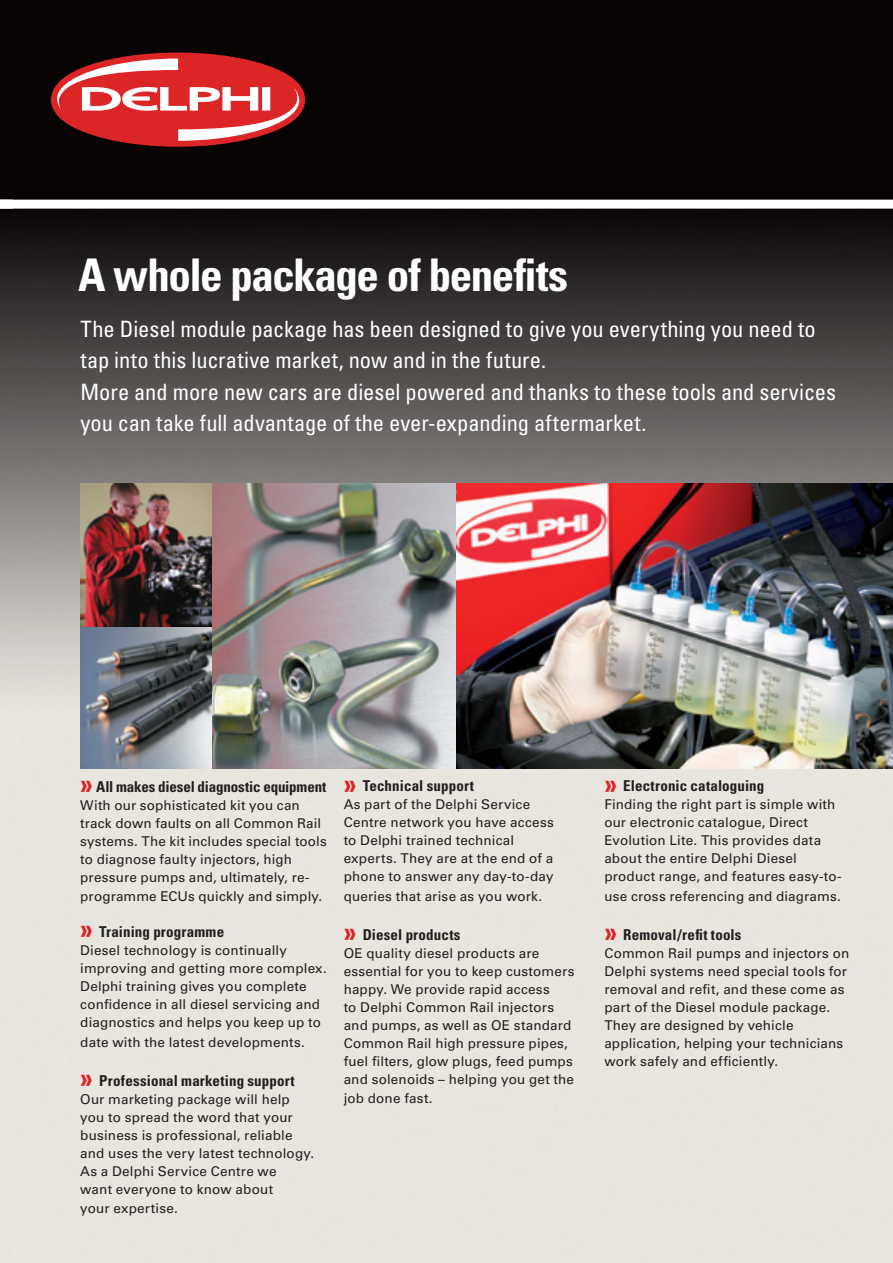
<style>
.page{position:relative;width:893px;height:1263px;background:#fff}
.page>*{position:absolute;margin:0;border:0;box-sizing:border-box;transform-origin:0 0}
.Main_Head{font:700 condensed 45px "Univers";letter-spacing:-.03em;color:#fff}
.Intro{font:condensed 22.5px/31.5px "Univers";color:#fff}
.Sub_Head{font:700 condensed 15px "Univers";letter-spacing:.01em;color:#231f20}
.Body_Copy{font:700 condensed 15px "Univers";letter-spacing:.01em;color:#231f20}
.Sub_Head-2{font:700 condensed 15px "Univers";letter-spacing:-.01em;color:#231f20}
.Body_Copy-2{font:13.5px/18px "Univers";letter-spacing:.01em;color:#231f20}
.s1{font-size:28.5px;color:#dc2526}
</style>
<div class="page">
<img style="left:0;top:0;width:893px;height:1263px">
<div style="left:0;top:200px;width:893px;height:9px;background:#fff"></div>
<svg style="left:51px;top:53px;width:254px;height:94px"></svg>
<img style="left:81px;top:626px;width:132px;height:143px">
<img style="left:81px;top:484px;width:132px;height:142px">
<img style="left:455px;top:484px;width:438px;height:285px">
<img style="left:213px;top:484px;width:242px;height:285px">
<p class="Main_Head" style="left:78px;top:247px;width:492px">A whole package of benefits</p>
<p class="Intro" style="left:81px;top:313px;width:737px">The Diesel module package has been designed to give you everything you need to tap into this lucrative market, now and in the future.</p>
<p class="Intro" style="left:81px;top:376px;width:757px">More and more new cars are diesel powered and thanks to these tools and services you can take full advantage of the ever-expanding aftermarket.</p>
<p class="Sub_Head-2" style="left:80px;top:777px;width:248px"><span class="s1">»</span> All makes diesel diagnostic equipment</p>
<p class="Body_Copy-2" style="left:80px;top:796px;width:248px">With our sophisticated kit you can track down faults on all Common Rail systems. The kit includes special tools to diagnose faulty injectors, high pressure pumps and, ultimately, re-</p>
<p class="Body_Copy-2" style="left:80px;top:887px;width:243px">programme ECUs quickly and simply.</p>
<p class="Sub_Head" style="left:80px;top:922px;width:145px"><span class="s1">»</span> Training programme</p>
<p class="Body_Copy-2" style="left:80px;top:941px;width:248px">Diesel technology is continually improving and getting more complex.<br>Delphi training gives you complete confidence in all diesel servicing and diagnostics and helps you keep up to</p>
<p class="Body_Copy-2" style="left:80px;top:1033px;width:226px">date with the latest developments.</p>
<p class="Sub_Head" style="left:80px;top:1071px;width:216px"><span class="s1">»</span> Professional marketing support</p>
<p class="Body_Copy-2" style="left:80px;top:1090px;width:235px">Our marketing package will help you to spread the word that your business is professional, reliable and uses the very latest technology.<br>As a Delphi Service Centre we<br>want everyone to know about</p>
<p class="Body_Copy-2" style="left:80px;top:1199px;width:99px">your expertise.</p>
<p class="Body_Copy" style="left:344px;top:777px;width:132px"><span class="s1">»</span> Technical support</p>
<p class="Body_Copy-2" style="left:344px;top:795px;width:212px">As part of the Delphi Service<br>Centre network you have access to Delphi trained technical experts. They are at the end of a phone to answer any day-to-day</p>
<p class="Body_Copy-2" style="left:344px;top:887px;width:200px">queries that arise as you work.</p>
<p class="Sub_Head" style="left:344px;top:925px;width:118px"><span class="s1">»</span> Diesel products</p>
<p class="Body_Copy-2" style="left:344px;top:944px;width:232px">OE quality diesel products are essential for you to keep customers happy. We provide rapid access<br>to Delphi Common Rail injectors and pumps, as well as OE standard Common Rail high pressure pipes, fuel filters, glow plugs, feed pumps and solenoids – helping you get the</p>
<p class="Body_Copy-2" style="left:344px;top:1089px;width:90px">job done fast.</p>
<p class="Body_Copy" style="left:604px;top:777px;width:162px"><span class="s1">»</span> Electronic cataloguing</p>
<p class="Body_Copy-2" style="left:604px;top:795px;width:239px">Finding the right part is simple with our electronic catalogue, Direct Evolution Lite. This provides data about the entire Delphi Diesel product range, and features easy-to-</p>
<p class="Body_Copy-2" style="left:604px;top:887px;width:238px">use cross referencing and diagrams.</p>
<p class="Sub_Head" style="left:604px;top:925px;width:139px"><span class="s1">»</span> Removal/refit tools</p>
<p class="Body_Copy-2" style="left:604px;top:944px;width:247px">Common Rail pumps and injectors on Delphi systems need special tools for removal and refit, and these come as part of the Diesel module package.<br>They are designed by vehicle application, helping your technicians work safely and efficiently.</p>
</div>
